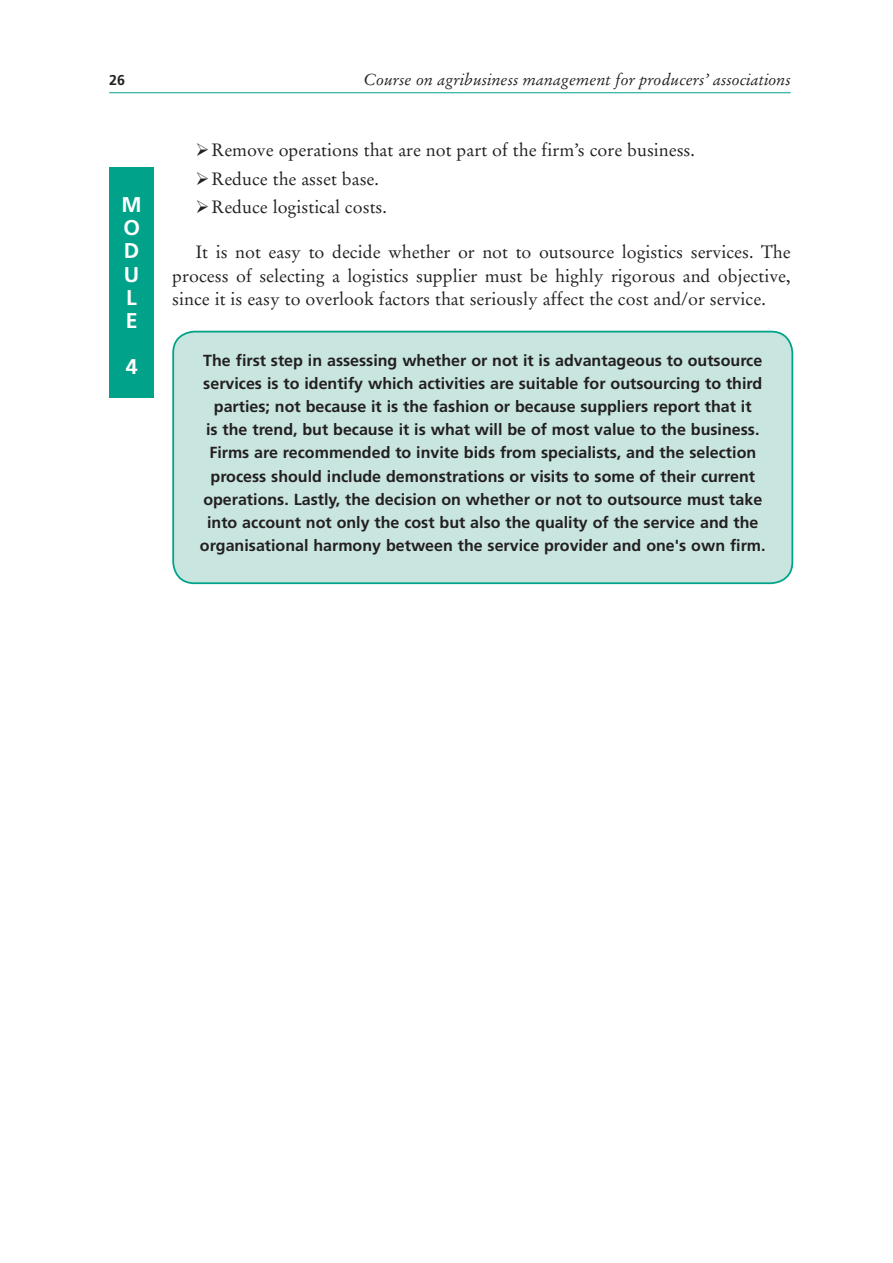
<style>
.page{position:relative;width:893px;height:1263px;background:#fff}
.page>*{position:absolute;margin:0;border:0;box-sizing:border-box;transform-origin:0 0}
.t1{font:700 21.3px/23.1px "Frutiger LT Std";color:#fff}
.t2{font:17.85px/28.2px "Stempel Garamond LT Std";color:#231f20}
.t3{font:700 16.05px/23.1px "Frutiger LT Std";color:#231f20;text-align:center}
.t4{font:italic 16.05px "Stempel Garamond LT Std";color:#231f20}
.t5{font:700 14.25px "Frutiger LT Std";color:#231f20}
</style>
<div class="page">
<hr style="left:109px;top:92px;width:681px;height:1px;background:#00a389">
<div style="left:109px;top:167px;width:45px;height:230px;background:#00a389"></div>
<div style="left:173px;top:332px;width:619px;height:251px;background:#c8e5df;border-radius:21px"></div>
<div style="left:172px;top:331px;width:621px;height:253px;border:2px solid #00a389;border-radius:21px"></div>
<p class="t5" style="left:109px;top:75px;width:17px">26</p>
<p class="t4" style="left:363px;top:72px;width:428px">Course on agribusiness management for producers’ associations</p>
<h1 class="t1" style="left:121px;top:195px;width:22px">M<br>O<br>D<br>U<br>L<br>E</h1>
<h1 class="t1" style="left:126px;top:357px;width:13px">4</h1>
<p class="t2" style="left:211px;top:137px;width:485px">Remove operations that are not part of the firm’s core business.<br>Reduce the asset base.<br>Reduce logistical costs.</p>
<p class="t2" style="left:172px;top:242px;width:620px;line-height:23.1px;text-align:justify;text-indent:23px">It is not easy to decide whether or not to outsource logistics services. The process of selecting a logistics supplier must be highly rigorous and objective, since it is easy to overlook factors that seriously affect the cost and/or service.</p>
<p class="t3" style="left:200px;top:350px;width:567px">The first step in assessing whether or not it is advantageous to outsource services is to identify which activities are suitable for outsourcing to third parties; not because it is the fashion or because suppliers report that it<br>is the trend, but because it is what will be of most value to the business.<br>Firms are recommended to invite bids from specialists, and the selection process should include demonstrations or visits to some of their current operations. Lastly, the decision on whether or not to outsource must take into account not only the cost but also the quality of the service and the organisational harmony between the service provider and one's own firm.</p>
</div>
